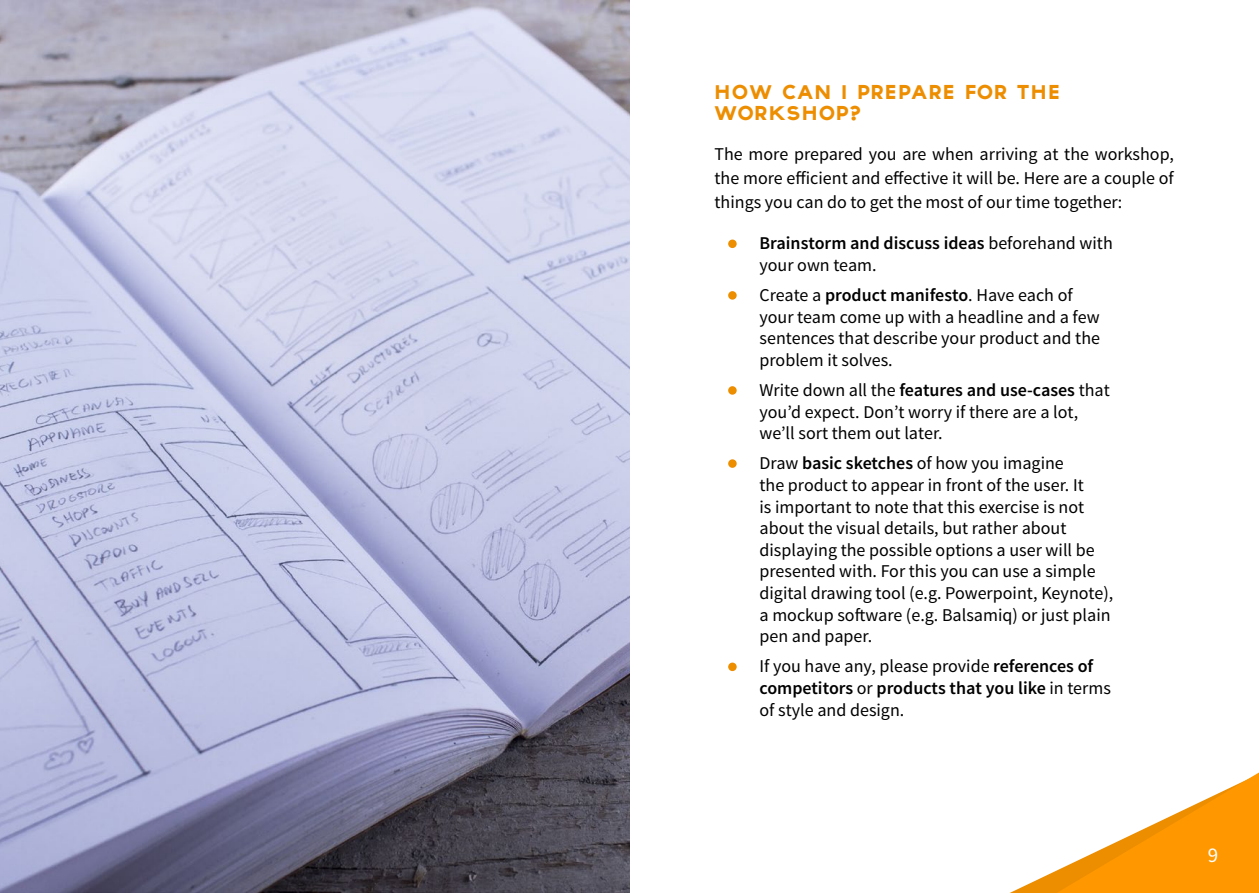
<style>
.page{position:relative;width:1259px;height:893px;background:#fff}
.page>*{position:absolute;margin:0;border:0;box-sizing:border-box;transform-origin:0 0}
.t1{font:21px "Source Sans Pro";color:#fff}
.t2{font:18px/21.6px "Source Sans Pro";color:#000}
.t3{font:800 18px/21.6px "TYPOGRAPHPRO";letter-spacing:.075em;color:#ed8d00}
.s1{font-weight:600}
</style>
<div class="page">
<svg style="left:1010px;top:772px;width:249px;height:121px"></svg>
<div style="left:728px;top:240px;width:8px;height:8px;background:#ed8d00;border-radius:50%"></div>
<div style="left:728px;top:291px;width:8px;height:9px;background:#ed8d00;border-radius:50%"></div>
<div style="left:728px;top:386px;width:8px;height:9px;background:#ed8d00;border-radius:50%"></div>
<div style="left:728px;top:459px;width:8px;height:9px;background:#ed8d00;border-radius:50%"></div>
<div style="left:728px;top:663px;width:8px;height:8px;background:#ed8d00;border-radius:50%"></div>
<img style="left:0;top:1px;width:629px;height:891px">
<p class="t3" style="left:714px;top:83px;width:347px">HOW CAN I PREPARE FOR THE<br>WORKSHOP?</p>
<p class="t2" style="left:714px;top:143px;width:461px;line-height:24px;text-align:justify">The more prepared you are when arriving at the workshop, the more efficient and effective it will be. Here are a couple of things you can do to get the most of our time together:</p>
<p class="t2" style="left:759px;top:233px;width:355px"><span class="s1">Brainstorm and discuss ideas</span> beforehand with your own team.</p>
<p class="t2" style="left:759px;top:285px;width:342px">Create a <span class="s1">product manifesto</span>. Have each of your team come up with a headline and a few sentences that describe your product and the problem it solves.</p>
<p class="t2" style="left:759px;top:380px;width:352px">Write down all the <span class="s1">features and use-cases</span> that you’d expect. Don’t worry if there are a lot, we’ll sort them out later.</p>
<p class="t2" style="left:759px;top:453px;width:355px">Draw <span class="s1">basic sketches</span> of how you imagine<br>the product to appear in front of the user. It<br>is important to note that this exercise is not about the visual details, but rather about displaying the possible options a user will be presented with. For this you can use a simple digital drawing tool (e.g. Powerpoint, Keynote), a mockup software (e.g. Balsamiq) or just plain pen and paper.</p>
<p class="t2" style="left:759px;top:656px;width:353px">If you have any, please provide <span class="s1">references of competitors</span> or <span class="s1">products that you like</span> in terms of style and design.</p>
<p class="t1" style="left:1208px;top:842px;width:12px">9</p>
</div>
